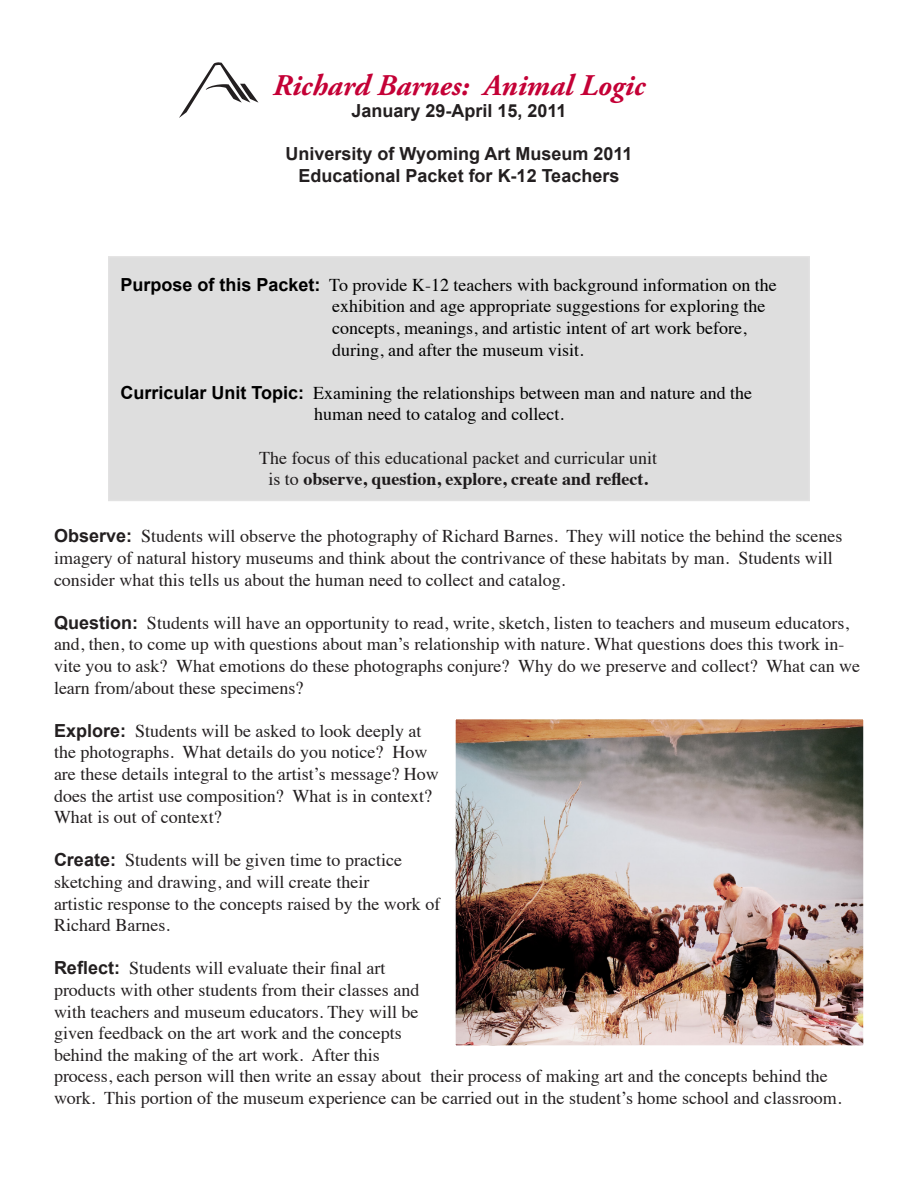
<style>
.page{position:relative;width:918px;height:1188px;background:#fff}
.page>*{position:absolute;margin:0;border:0;box-sizing:border-box;transform-origin:0 0}
.t1{font:italic 700 30px "Adobe Garamond Pro";color:#c40036}
.t2{font:18px/21.6px "Times";color:#231f20}
.t3{font:18px/21.6px "Times";color:#000}
.t4{font:700 18px "Arial";color:#231f20}
.t5{font:700 18px "Times";color:#231f20}
.s1{font-family:"Arial";font-weight:700}
.s2{font-weight:400}
</style>
<div class="page">
<div style="left:109px;top:257px;width:700px;height:243px;background:#dedede"></div>
<svg style="left:179px;top:62px;width:79px;height:56px"></svg>
<img style="left:455px;top:719px;width:409px;height:327px">
<p class="t1" style="left:273px;top:69px;width:374px">Richard Barnes: Animal Logic</p>
<p class="t4" style="left:351px;top:99px;width:217px">January 29-April 15, 2011</p>
<p class="t4" style="left:285px;top:142px;width:349px">University of Wyoming Art Museum 2011</p>
<p class="t4" style="left:299px;top:164px;width:322px">Educational Packet for K-12 Teachers</p>
<p class="t3" style="left:332px;top:272px;width:446px;text-indent:-211px"><span class="s1">Purpose of this Packet:</span> To provide K-12 teachers with background information on the exhibition and age appropriate suggestions for exploring the</p>
<p class="t3" style="left:332px;top:316px;width:416px">concepts, meanings, and artistic intent of art work before,</p>
<p class="t3" style="left:332px;top:337px;width:253px">during, and after the museum visit.</p>
<p class="t3" style="left:121px;top:380px;width:633px"><span class="s1">Curricular Unit Topic:</span> Examining the relationships between man and nature and the</p>
<p class="t3" style="left:314px;top:402px;width:251px">human need to catalog and collect.</p>
<p class="t2" style="left:259px;top:445px;width:399px">The focus of this educational packet and curricular unit</p>
<p class="t5" style="left:268px;top:462px;width:381px"><span class="s2">is to</span> observe, question, explore, create and reflect.</p>
<p class="t2" style="left:54px;top:524px;width:790px"><span class="s1">Observe:</span> Students will observe the photography of Richard Barnes. They will notice the behind the scenes imagery of natural history museums and think about the contrivance of these habitats by man. Students will consider what this tells us about the human need to collect and catalog.</p>
<p class="t2" style="left:54px;top:610px;width:808px"><span class="s1">Question:</span> Students will have an opportunity to read, write, sketch, listen to teachers and museum educators, and, then, to come up with questions about man’s relationship with nature. What questions does this twork in&shy;vite you to ask? What emotions do these photographs conjure? Why do we preserve and collect? What can we learn from/about these specimens?</p>
<p class="t2" style="left:54px;top:718px;width:386px"><span class="s1">Explore:</span> Students will be asked to look deeply at the photographs. What details do you notice? How are these details integral to the artist’s message? How does the artist use composition? What is in context?<br>What is out of context?</p>
<p class="t2" style="left:54px;top:848px;width:350px"><span class="s1">Create:</span> Students will be given time to practice sketching and drawing, and will create their</p>
<p class="t2" style="left:54px;top:891px;width:388px">artistic response to the concepts raised by the work of<br>Richard Barnes.</p>
<p class="t2" style="left:54px;top:956px;width:333px"><span class="s1">Reflect:</span> Students will evaluate their final art</p>
<p class="t2" style="left:54px;top:978px;width:367px;text-align:justify">products with other students from their classes and with teachers and museum educators. They will be given feedback on the art work and the concepts</p>
<p class="t2" style="left:54px;top:1042px;width:327px">behind the making of the art work. After this</p>
<p class="t2" style="left:54px;top:1064px;width:789px">process, each person will then write an essay about their process of making art and the concepts behind the work. This portion of the museum experience can be carried out in the student’s home school and classroom.</p>
</div>
